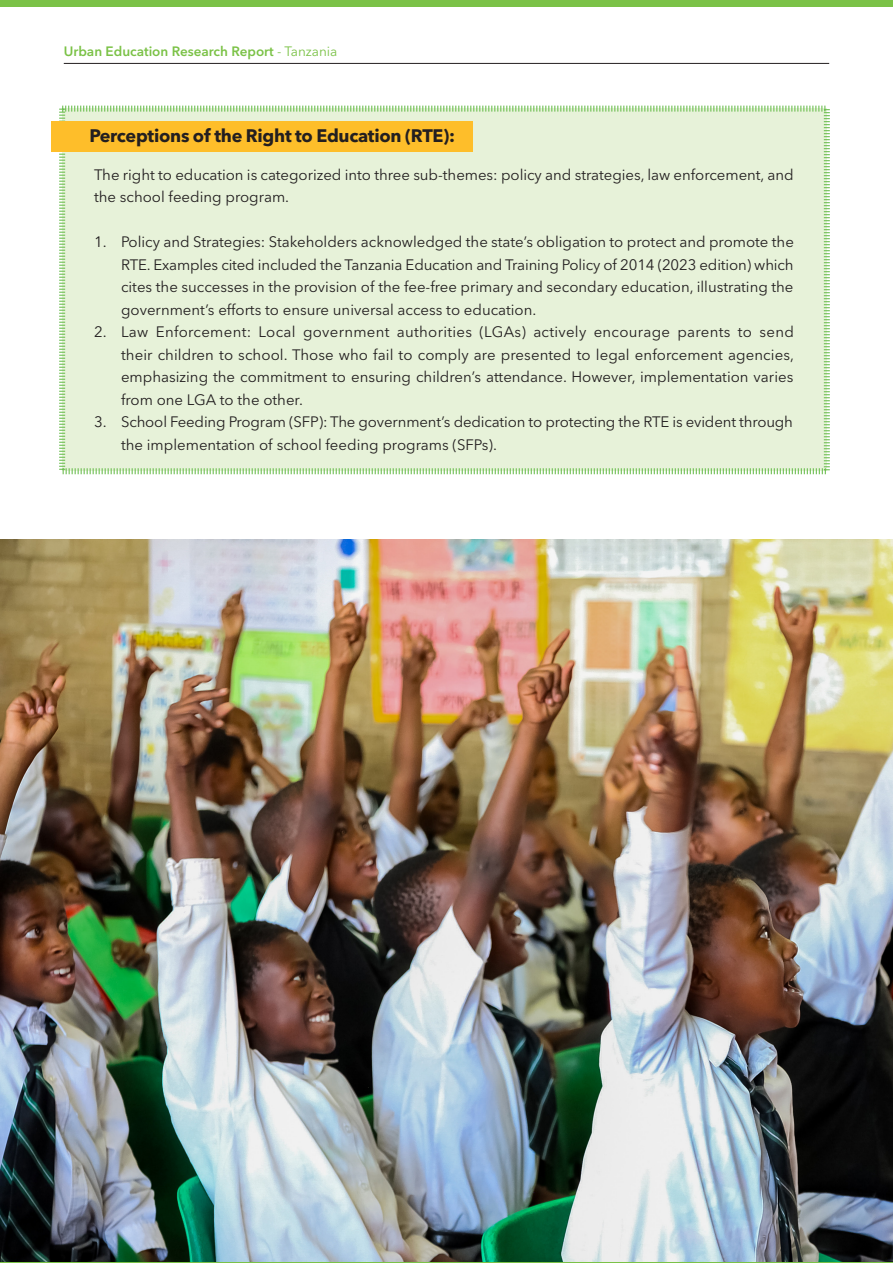
<style>
.page{position:relative;width:893px;height:1263px;background:#fff}
.page>*{position:absolute;margin:0;border:0;box-sizing:border-box;transform-origin:0 0}
.t1{font:700 18px "Avenir Next LT Pro";letter-spacing:-.015em;color:#231f20}
.t2{font:15px/22.5px "Avenir Next LT Pro";color:#231f20}
.t3{font:600 13.5px "Avenir Next LT Pro";color:#7bc247}
.s1{font-weight:400}
</style>
<div class="page">
<hr style="left:64px;top:63px;width:765px;height:1px;background:#231f20">
<svg style="left:0;top:1261px;width:893px;height:2px;background:#70a162"></svg>
<div style="left:0;top:0;width:893px;height:6px;background:#7bc247"></div>
<div style="left:59px;top:105px;width:771px;height:370px;background:#e7f2d9"></div>
<div style="left:51px;top:121px;width:422px;height:31px;background:#febe2a"></div>
<img style="left:0;top:539px;width:893px;height:722px">
<p class="t3" style="left:64px;top:43px;width:275px">Urban Education Research Report <span class="s1">- Tanzania</span></p>
<p class="t1" style="left:89px;top:124px;width:367px">Perceptions of the Right to Education (RTE):</p>
<p class="t2" style="left:94px;top:163px;width:701px">The right to education is categorized into three sub-themes: policy and strategies, law enforcement, and the school feeding program.</p>
<p class="t2" style="left:121px;top:231px;width:674px;text-align:justify;text-indent:-27px">1. Policy and Strategies: Stakeholders acknowledged the state’s obligation to protect and promote the RTE. Examples cited included the Tanzania Education and Training Policy of 2014 (2023 edition) which cites the successes in the provision of the fee-free primary and secondary education, illustrating the government’s efforts to ensure universal access to education.</p>
<p class="t2" style="left:121px;top:321px;width:674px;text-align:justify;text-indent:-27px">2. Law Enforcement: Local government authorities (LGAs) actively encourage parents to send their children to school. Those who fail to comply are presented to legal enforcement agencies, emphasizing the commitment to ensuring children’s attendance. However, implementation varies from one LGA to the other.</p>
<p class="t2" style="left:121px;top:411px;width:673px;text-indent:-27px">3. School Feeding Program (SFP): The government’s dedication to protecting the RTE is evident through the implementation of school feeding programs (SFPs).</p>
</div>
